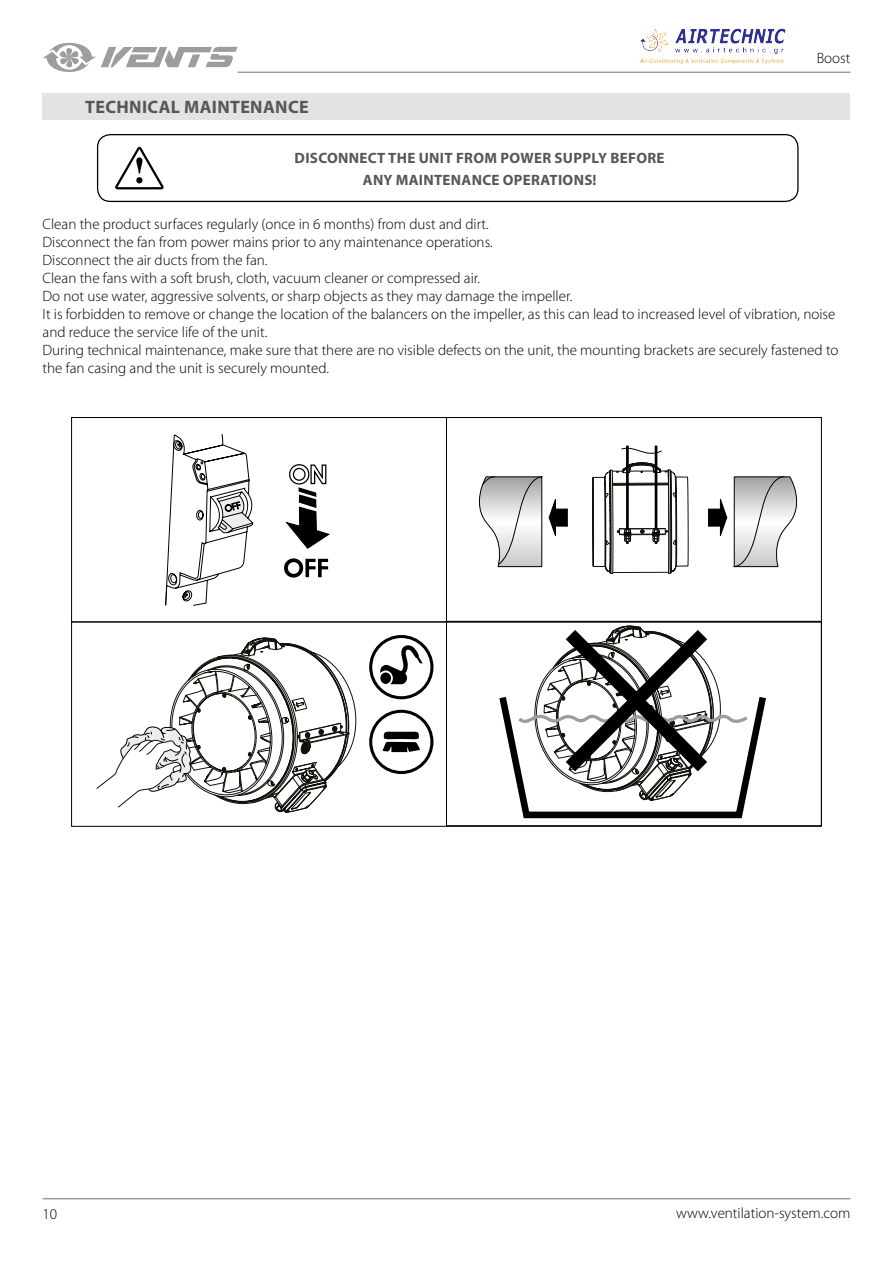
<style>
.page{position:relative;width:893px;height:1263px;background:#fff}
.page>*{position:absolute;margin:0;border:0;box-sizing:border-box;transform-origin:0 0}
.t1{font:700 18px "Myriad Pro";letter-spacing:.02em;color:#575756}
.t2{font:300 15px/18px "Myriad Pro";color:#000}
.t3{font:700 15px/22.2px "Myriad Pro";letter-spacing:.02em;color:#575756;text-align:center}
</style>
<div class="page">
<hr style="left:43px;top:1198px;width:807px;height:1px;background:#9d9d9c">
<hr style="left:238px;top:72px;width:612px;height:1px;background:#9d9d9c">
<svg style="left:43px;top:43px;width:195px;height:29px"></svg>
<div style="left:97px;top:134px;width:702px;height:68px;border:1px solid #000;border-radius:13px"></div>
<svg style="left:115px;top:147px;width:49px;height:42px"></svg>
<div style="left:43px;top:93px;width:807px;height:27px;background:#e3e3e3"></div>
<svg style="left:165px;top:434px;width:89px;height:172px"></svg>
<svg style="left:285px;top:464px;width:45px;height:85px"></svg>
<svg style="left:284px;top:558px;width:44px;height:20px"></svg>
<svg style="left:96px;top:637px;width:260px;height:176px"></svg>
<svg style="left:478px;top:445px;width:320px;height:374px"></svg>
<div style="left:71px;top:417px;width:376px;height:205px;border:1px solid #000"></div>
<div style="left:446px;top:417px;width:376px;height:205px;border:1px solid #000"></div>
<div style="left:446px;top:621px;width:376px;height:205px;border:1px solid #000"></div>
<svg style="left:371px;top:636px;width:61px;height:62px"></svg>
<div style="left:369px;top:635px;width:64px;height:64px;border:3px solid #000;border-radius:50%"></div>
<svg style="left:380px;top:645px;width:43px;height:39px"></svg>
<div style="left:369px;top:710px;width:64px;height:64px;border:3px solid #000;border-radius:50%"></div>
<svg style="left:382px;top:732px;width:38px;height:20px"></svg>
<img style="left:640px;top:28px;width:146px;height:36px">
<p class="t1" style="left:85px;top:95px;width:225px">TECHNICAL MAINTENANCE</p>
<p class="t3" style="left:295px;top:146px;width:371px">DISCONNECT THE UNIT FROM POWER SUPPLY BEFORE<br>ANY MAINTENANCE OPERATIONS!</p>
<p class="t2" style="left:817px;top:49px;width:35px">Boost</p>
<p class="t2" style="left:43px;top:215px;width:797px">Clean the product surfaces regularly (once in 6 months) from dust and dirt.<br>Disconnect the fan from power mains prior to any maintenance operations.<br>Disconnect the air ducts from the fan.<br>Clean the fans with a soft brush, cloth, vacuum cleaner or compressed air.<br>Do not use water, aggressive solvents, or sharp objects as they may damage the impeller.<br>It is forbidden to remove or change the location of the balancers on the impeller, as this can lead to increased level of vibration, noise and reduce the service life of the unit.<br>During technical maintenance, make sure that there are no visible defects on the unit, the mounting brackets are securely fastened to the fan casing and the unit is securely mounted.</p>
<p class="t2" style="left:43px;top:1205px;width:16px">10</p>
<p class="t2" style="left:676px;top:1204px;width:176px">www.ventilation-system.com</p>
</div>
